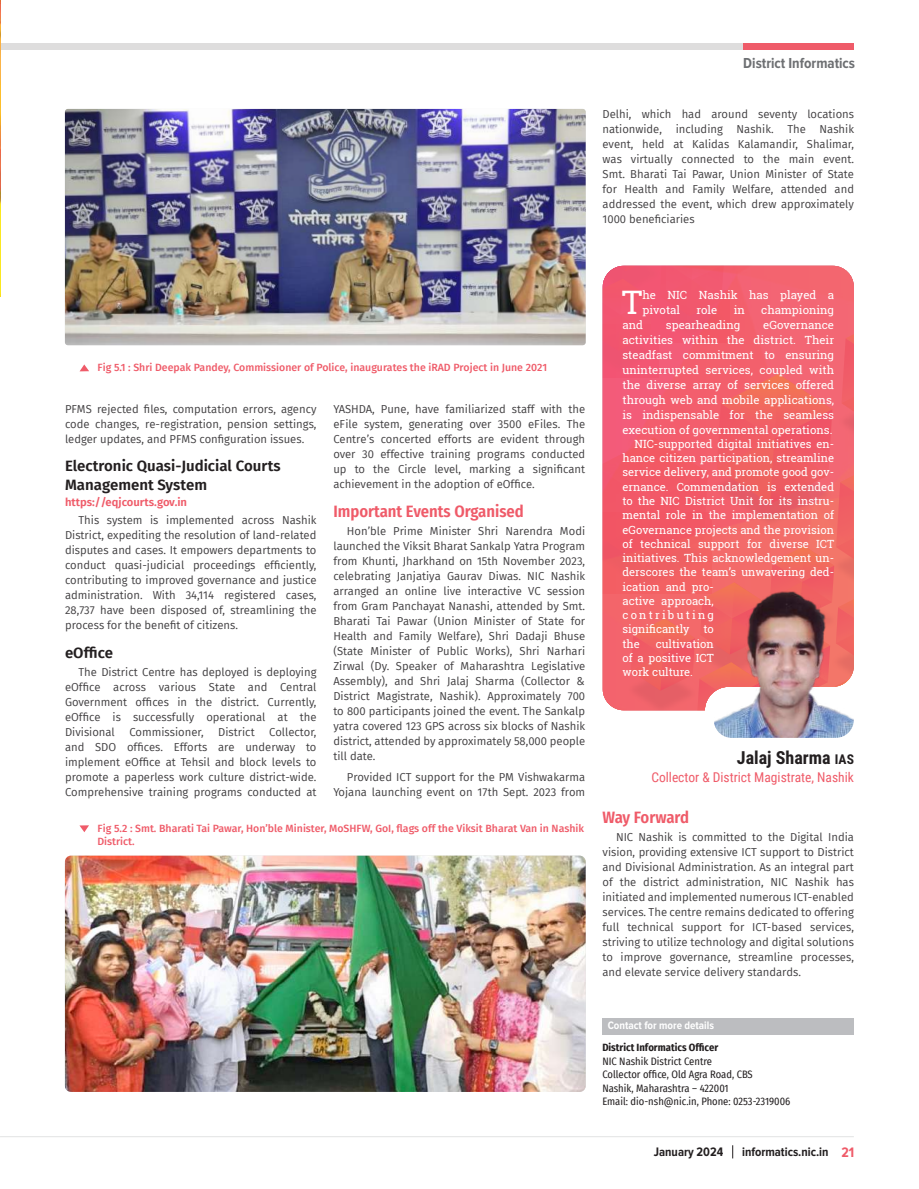
<style>
.page{position:relative;width:919px;height:1189px;background:#fff}
.page>*{position:absolute;margin:0;border:0;box-sizing:border-box;transform-origin:0 0}
.t1{font:32.4px "Roboto Slab";color:#fff}
.t2{font:700 18px "Roboto Condensed";color:#231f20}
.t3{font:600 16.5px "Fira Sans Condensed";color:#ef5b69}
.t4{font:600 15px/18px "Fira Sans";color:#231f20}
.t5{font:700 15px "Proxima Nova Cond";color:#6d6f72}
.t6{font:13.5px "Roboto Condensed";color:#ef5b69}
.t7{font:700 12.75px "Proxima Nova Cond";color:#231f20}
.t8{font:11.25px/15px "Fira Sans";color:#413f41;text-align:justify}
.t9{font:11.25px/14.2px "Roboto Slab";color:#fff}
.t10{font:600 11.25px "Fira Sans";color:#ef5b69}
.t11{font:700 11.25px "Proxima Nova Cond";color:#fff}
.t12{font:11.25px "Roboto Slab";letter-spacing:.195em;color:#fff}
.t13{font:500 10.5px/13.5px "Fira Sans";color:#ef5b69}
.t14{font:10.5px/13.5px "Fira Sans Condensed";color:#231f20}
.t15{font:700 10.5px "Fira Sans Condensed";color:#231f20}
.s1{font-size:13.5px}
.s2{font-size:14.25px;color:#ef5b69}
</style>
<div class="page">
<div style="left:0;top:43px;width:762px;height:6px;background:#dedddd"></div>
<div style="left:743px;top:43px;width:110px;height:6px;background:#ef5b69"></div>
<hr style="left:0;top:1136px;width:853px;height:1px;background:#e2e3e3">
<svg style="left:732px;top:1145px;width:1px;height:13px"></svg>
<svg style="left:602px;top:266px;width:251px;height:444px;background:#f1606b"></svg>
<img style="left:0;top:1px;width:1px;height:296px">
<div style="left:602px;top:1017px;width:252px;height:17px;background:#bcbdc0"></div>
<svg style="left:79px;top:825px;width:10px;height:7px"></svg>
<svg style="left:80px;top:364px;width:9px;height:7px"></svg>
<img style="left:65px;top:855px;width:520px;height:236px">
<img style="left:65px;top:109px;width:520px;height:236px">
<img style="left:714px;top:589px;width:139px;height:148px">
<h3 class="t5" style="left:743px;top:55px;width:113px">District Informatics</h3>
<p class="t8" style="left:602px;top:107px;width:253px">Delhi, which had around seventy locations nationwide, including Nashik. The Nashik event, held at Kalidas Kalamandir, Shalimar, was virtually connected to the main event.<br>Smt. Bharati Tai Pawar, Union Minister of State for Health and Family Welfare, attended and addressed the event, which drew approximately 1000 beneficiaries</p>
<p class="t13" style="left:97px;top:360px;width:451px">Fig 5.1 : Shri Deepak Pandey, Commissioner of Police, inaugurates the iRAD Project in June 2021</p>
<p class="t8" style="left:65px;top:401px;width:253px">PFMS rejected files, computation errors, agency code changes, re-registration, pension settings, ledger updates, and PFMS configuration issues.</p>
<h3 class="t4" style="left:65px;top:456px;width:217px">Electronic Quasi-Judicial Courts<br>Management System</h3>
<p class="t10" style="left:65px;top:493px;width:123px">https://eqjcourts.gov.in</p>
<p class="t8" style="left:65px;top:512px;width:253px;text-indent:14px">This system is implemented across Nashik District, expediting the resolution of land-related disputes and cases. It empowers departments to conduct quasi-judicial proceedings efficiently, contributing to improved governance and justice administration. With 34,114 registered cases, 28,737 have been disposed of, streamlining the process for the benefit of citizens.</p>
<h3 class="t4" style="left:65px;top:642px;width:50px">eOffice</h3>
<p class="t8" style="left:65px;top:664px;width:253px;text-indent:14px">The District Centre has deployed is deploying eOffice across various State and Central Government offices in the district. Currently, eOffice is successfully operational at the Divisional</p>
<p class="t8" style="left:129px;top:724px;width:76px">Commissioner,</p>
<p class="t8" style="left:218px;top:724px;width:38px">District</p>
<p class="t8" style="left:65px;top:724px;width:253px;text-indent:204px">Collector, and SDO offices. Efforts are underway to implement eOffice at Tehsil and block levels to promote a paperless work culture district-wide.<br>Comprehensive training programs conducted at</p>
<p class="t8" style="left:333px;top:401px;width:253px">YASHDA, Pune, have familiarized staff with the eFile system, generating over 3500 eFiles. The Centre’s concerted efforts are evident through over 30 effective training programs conducted up to the Circle level, marking a significant achievement in the adoption of eOffice.</p>
<h3 class="t3" style="left:333px;top:497px;width:192px">Important Events Organised</h3>
<p class="t8" style="left:333px;top:523px;width:253px;text-indent:14px">Hon’ble Prime Minister Shri Narendra Modi launched the Viksit Bharat Sankalp Yatra Program from Khunti, Jharkhand on 15th November 2023, celebrating Janjatiya Gaurav Diwas. NIC Nashik arranged an online live interactive VC session from Gram Panchayat Nanashi, attended by Smt.<br>Bharati Tai Pawar (Union Minister of State for Health and Family Welfare), Shri Dadaji Bhuse (State Minister of Public Works), Shri Narhari Zirwal (Dy. Speaker of Maharashtra Legislative Assembly), and Shri Jalaj Sharma (Collector &amp; District Magistrate, Nashik). Approximately 700 to 800 participants joined the event. The Sankalp yatra covered 123 GPS across six blocks of Nashik district, attended by approximately 58,000 people till date.</p>
<p class="t8" style="left:333px;top:769px;width:253px;text-align:right">Provided ICT support for the PM Vishwakarma<br>Yojana launching event on 17th Sept. 2023 from</p>
<p class="t13" style="left:97px;top:820px;width:488px">Fig 5.2 : Smt. Bharati Tai Pawar, Hon’ble Minister, MoSHFW, GoI, flags off the Viksit Bharat Van in Nashik<br>District.</p>
<h1 class="t1" style="left:621px;top:280px;width:22px">T</h1>
<p class="t9" style="left:642px;top:287px;width:193px;line-height:15px">he NIC Nashik has played a pivotal</p>
<p class="t9" style="left:696px;top:302px;width:22px">role</p>
<p class="t9" style="left:733px;top:302px;width:13px">in</p>
<p class="t9" style="left:761px;top:302px;width:74px">championing</p>
<p class="t9" style="left:622px;top:317px;width:22px">and</p>
<p class="t9" style="left:665px;top:317px;width:76px">spearheading</p>
<p class="t9" style="left:763px;top:317px;width:72px">eGovernance</p>
<p class="t9" style="left:622px;top:332px;width:213px">activities within the district. Their</p>
<p class="t9" style="left:622px;top:347px;width:213px">steadfast commitment to ensuring</p>
<p class="t9" style="left:622px;top:362px;width:213px">uninterrupted services, coupled with</p>
<p class="t9" style="left:622px;top:377px;width:213px">the diverse array of services offered</p>
<p class="t9" style="left:622px;top:392px;width:213px">through web and mobile applications,</p>
<p class="t9" style="left:622px;top:407px;width:213px">is indispensable for the seamless</p>
<p class="t9" style="left:622px;top:422px;width:211px">execution of governmental operations.</p>
<p class="t9" style="left:634px;top:436px;width:201px">NIC-supported digital initiatives en-</p>
<p class="t9" style="left:622px;top:451px;width:213px">hance citizen participation, streamline</p>
<p class="t9" style="left:622px;top:465px;width:213px">service delivery, and promote good gov-</p>
<p class="t9" style="left:622px;top:479px;width:213px">ernance. Commendation is extended</p>
<p class="t9" style="left:622px;top:493px;width:213px">to the NIC District Unit for its instru-</p>
<p class="t9" style="left:622px;top:508px;width:213px">mental role in the implementation of</p>
<p class="t9" style="left:622px;top:522px;width:213px">eGovernance projects and the provision</p>
<p class="t9" style="left:622px;top:536px;width:213px">of technical support for diverse ICT</p>
<p class="t9" style="left:622px;top:550px;width:213px">initiatives. This acknowledgement un-</p>
<p class="t9" style="left:622px;top:565px;width:213px">derscores the team’s unwavering ded-</p>
<p class="t9" style="left:622px;top:579px;width:93px">ication and pro-</p>
<p class="t9" style="left:622px;top:593px;width:93px">active approach,</p>
<p class="t12" style="left:622px;top:607px;width:93px">contributing</p>
<p class="t9" style="left:622px;top:622px;width:93px">significantly to</p>
<p class="t9" style="left:622px;top:636px;width:19px">the</p>
<p class="t9" style="left:622px;top:636px;width:93px;text-align:justify;text-indent:33px">cultivation of a positive ICT work culture.</p>
<h2 class="t2" style="left:736px;top:745px;width:118px">Jalaj Sharma <span class="s1">IAS</span></h2>
<p class="t6" style="left:651px;top:768px;width:204px">Collector &amp; District Magistrate, Nashik</p>
<h3 class="t3" style="left:602px;top:803px;width:88px">Way Forward</h3>
<p class="t8" style="left:602px;top:829px;width:253px;text-indent:14px">NIC Nashik is committed to the Digital India vision, providing extensive ICT support to District and Divisional Administration. As an integral part of the district administration, NIC Nashik has initiated and implemented numerous ICT-enabled services. The centre remains dedicated to offering full technical support for ICT-based services, striving to utilize technology and digital solutions to improve governance, streamline processes, and elevate service delivery standards.</p>
<p class="t11" style="left:607px;top:1019px;width:108px">Contact for more details</p>
<p class="t15" style="left:602px;top:1038px;width:117px">District Informatics Officer</p>
<p class="t14" style="left:602px;top:1053px;width:189px">NIC Nashik District Centre<br>Collector office, Old Agra Road, CBS<br>Nashik, Maharashtra – 422001<br>Email: dio-nsh@nic.in, Phone: 0253-2319006</p>
<p class="t7" style="left:653px;top:1144px;width:71px">January 2024</p>
<p class="t7" style="left:742px;top:1144px;width:114px">informatics.nic.in <span class="s2">21</span></p>
</div>
